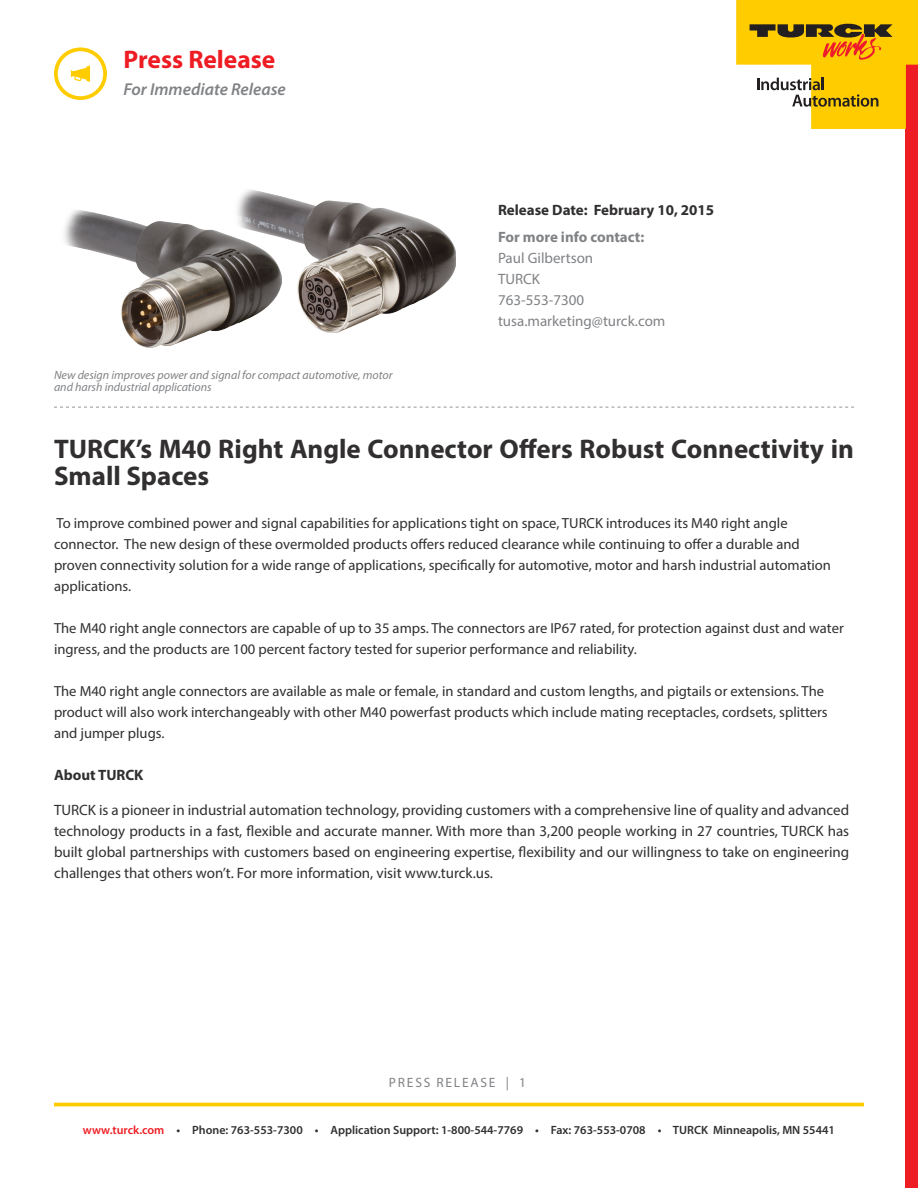
<style>
.page{position:relative;width:918px;height:1188px;background:#fff}
.page>*{position:absolute;margin:0;border:0;box-sizing:border-box;transform-origin:0 0}
.t1{font:700 27px/27px "Myriad Pro";color:#312f30}
.t2{font:700 25.5px "Myriad Pro";color:#ee1d23}
.t3{font:italic 600 17.25px "Myriad Pro";color:#808285}
.t4{font:15px/21px "Myriad Pro";color:#312f30;text-align:justify}
.t5{font:15px "Myriad Pro";color:#808285}
.t6{font:700 15px "Myriad Pro";color:#312f30}
.t7{font:700 15px "Myriad Pro";color:#808285}
.text{font:14.7px/21px "Myriad Pro";color:#312f30}
.t8{font:13.5px "Myriad Pro";letter-spacing:.13em;color:#808285}
.t9{font:600 12px "Myriad Pro";color:#312f30}
.t10{font:italic 12px/12px "Myriad Pro";color:#808285}
.s1{color:#ee1d23}
</style>
<div class="page">
<hr style="left:54px;top:1103px;width:810px;height:3px;background:#fc0">
<img style="left:64px;top:210px;width:169px;height:137px">
<div style="left:906px;top:47px;width:12px;height:1141px;background:#ee1d23"></div>
<svg style="left:736px;top:0;width:182px;height:129px"></svg>
<div style="left:54px;top:47px;width:53px;height:53px;border:4px solid #fc0;border-radius:50%"></div>
<svg style="left:71px;top:65px;width:19px;height:17px"></svg>
<svg style="left:54px;top:407px;width:800px;height:1px"></svg>
<img style="left:233px;top:189px;width:223px;height:143px">
<p class="t2" style="left:124px;top:43px;width:153px">Press Release</p>
<p class="t3" style="left:124px;top:79px;width:164px">For Immediate Release</p>
<p class="t10" style="left:54px;top:368px;width:340px">New design improves power and signal for compact automotive, motor and harsh industrial applications</p>
<p class="t6" style="left:498px;top:200px;width:218px">Release Date: February 10, 2015</p>
<p class="t7" style="left:498px;top:227px;width:148px">For more info contact:</p>
<p class="t5" style="left:498px;top:249px;width:97px">Paul Gilbertson</p>
<p class="t5" style="left:498px;top:270px;width:44px">TURCK</p>
<p class="t5" style="left:498px;top:291px;width:88px">763-553-7300</p>
<p class="t5" style="left:498px;top:312px;width:169px">tusa.marketing@turck.com</p>
<p class="t1" style="left:54px;top:434px;width:802px">TURCK’s M40 Right Angle Connector Offers Robust Connectivity in<br>Small Spaces</p>
<p class="text" style="left:54px;top:513px;width:779px">To improve combined power and signal capabilities for applications tight on space, TURCK introduces its M40 right angle connector. The new design of these overmolded products offers reduced clearance while continuing to offer a durable and proven connectivity solution for a wide range of applications, specifically for automotive, motor and harsh industrial automation applications.</p>
<p class="text" style="left:54px;top:618px;width:791px">The M40 right angle connectors are capable of up to 35 amps. The connectors are IP67 rated, for protection against dust and water ingress, and the products are 100 percent factory tested for superior performance and reliability.</p>
<p class="text" style="left:54px;top:681px;width:775px">The M40 right angle connectors are available as male or female, in standard and custom lengths, and pigtails or extensions. The product will also work interchangeably with other M40 powerfast products which include mating receptacles, cordsets, splitters and jumper plugs.</p>
<p class="t6" style="left:54px;top:766px;width:91px">About TURCK</p>
<p class="t4" style="left:54px;top:799px;width:797px">TURCK is a pioneer in industrial automation technology, providing customers with a comprehensive line of quality and advanced technology products in a fast, flexible and accurate manner. With more than 3,200 people working in 27 countries, TURCK has built global partnerships with customers based on engineering expertise, flexibility and our willingness to take on engineering challenges that others won’t. For more information, visit www.turck.us.</p>
<p class="t8" style="left:389px;top:1075px;width:139px">PRESS RELEASE | 1</p>
<p class="t9" style="left:83px;top:1122px;width:754px"><span class="s1">www.turck.com</span> • Phone: 763-553-7300 • Application Support: 1-800-544-7769 • Fax: 763-553-0708 • TURCK Minneapolis, MN 55441</p>
</div>
